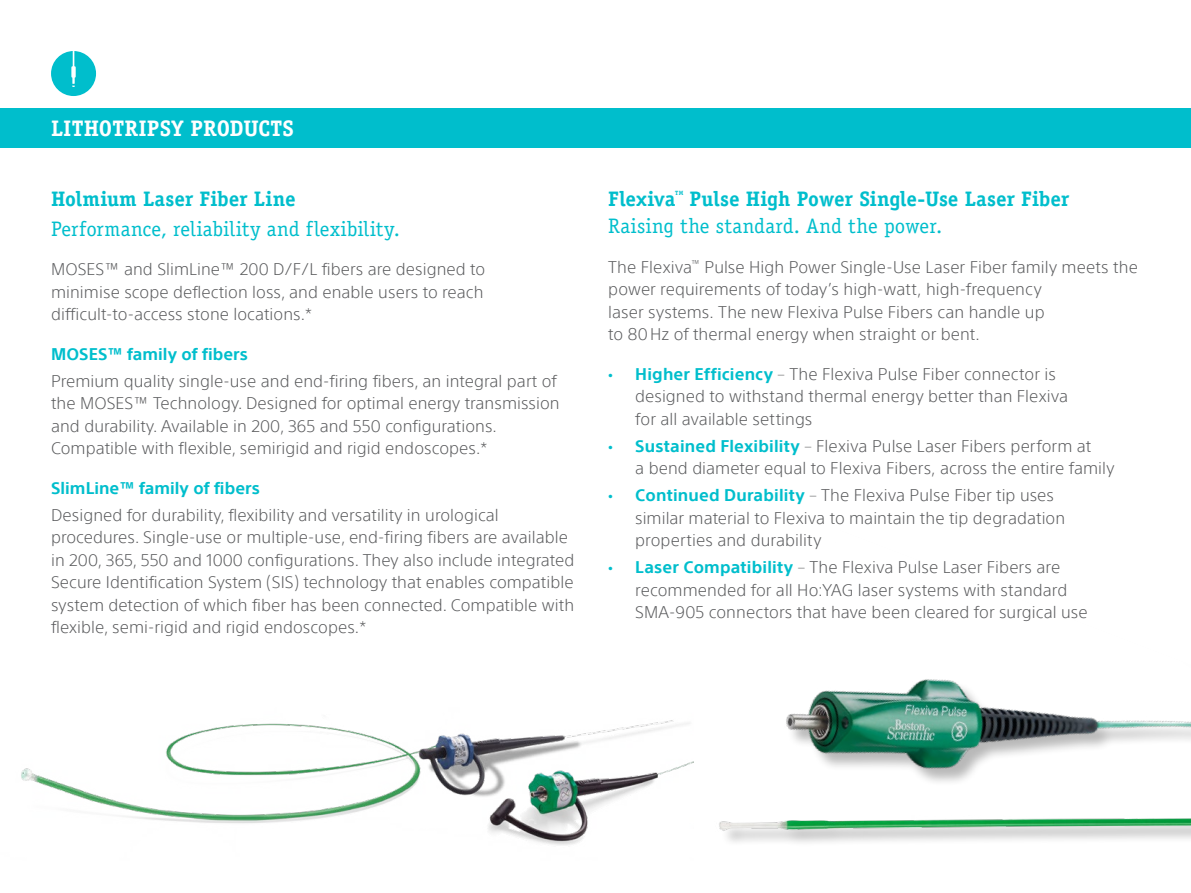
<style>
.page{position:relative;width:1191px;height:893px;background:#fff}
.page>*{position:absolute;margin:0;border:0;box-sizing:border-box;transform-origin:0 0}
.t1{font:700 22.5px "Officina Serif Std";letter-spacing:.01em;color:#fff}
.t2{font:21px "Officina Serif Std";letter-spacing:.015em;color:#00becc}
.t3{font:700 21px "Officina Serif Std";color:#00becc}
.t4{font:300 16.5px/22.5px "SST";letter-spacing:.005em;color:#58595b}
.t5{font:700 16.5px "SST";letter-spacing:.005em;color:#00becc}
.t6{font:700 6.15px "Officina Serif Std";color:#00becc}
.s1{font-weight:700;font-size:10.5px;color:#00becc}
.s2{font-weight:700;color:#00becc}
</style>
<div class="page">
<div style="left:0;top:108px;width:1191px;height:39px;background:#00becc"></div>
<div style="left:51px;top:51px;width:45px;height:45px;background:#00becc;border-radius:50%"></div>
<svg style="left:71px;top:51px;width:5px;height:36px"></svg>
<img style="left:21px;top:720px;width:672px;height:125px">
<img style="left:786px;top:679px;width:405px;height:96px">
<img style="left:719px;top:818px;width:472px;height:25px">
<h1 class="t1" style="left:51px;top:114px;width:244px">LITHOTRIPSY PRODUCTS</h1>
<p class="t3" style="left:51px;top:186px;width:246px">Holmium Laser Fiber Line</p>
<p class="t2" style="left:51px;top:216px;width:350px">Performance, reliability and flexibility.</p>
<p class="t4" style="left:51px;top:258px;width:436px;text-align:justify">MOSES™ and SlimLine™ 200 D/F/L fibers are designed to minimise scope deflection loss, and enable users to reach difficult-to-access stone locations.*</p>
<p class="t5" style="left:51px;top:344px;width:198px">MOSES™ family of fibers</p>
<p class="t4" style="left:51px;top:370px;width:510px">Premium quality single-use and end-firing fibers, an integral part of the MOSES™ Technology. Designed for optimal energy transmission and durability. Available in 200, 365 and 550 configurations.<br>Compatible with flexible, semirigid and rigid endoscopes.*</p>
<p class="t5" style="left:51px;top:478px;width:210px">SlimLine™ family of fibers</p>
<p class="t4" style="left:51px;top:504px;width:525px">Designed for durability, flexibility and versatility in urological procedures. Single-use or multiple-use, end-firing fibers are available in 200, 365, 550 and 1000 configurations. They also include integrated Secure Identification System (SIS) technology that enables compatible system detection of which fiber has been connected. Compatible with flexible, semi-rigid and rigid endoscopes.*</p>
<p class="t3" style="left:608px;top:186px;width:69px">Flexiva</p>
<p class="t6" style="left:675px;top:189px;width:10px">TM</p>
<p class="t3" style="left:689px;top:186px;width:381px">Pulse High Power Single-Use Laser Fiber</p>
<p class="t2" style="left:608px;top:214px;width:335px">Raising the standard. And the power.</p>
<p class="t4" style="left:608px;top:255px;width:531px">The Flexiva<sup>™</sup> Pulse High Power Single-Use Laser Fiber family meets the power requirements of today’s high-watt, high-frequency<br>laser systems. The new Flexiva Pulse Fibers can handle up<br>to 80Hz of thermal energy when straight or bent.</p>
<p class="t4" style="left:635px;top:362px;width:434px;text-indent:-27px"><span class="s1">•</span> <span class="s2">Higher Efficiency</span> – The Flexiva Pulse Fiber connector is designed to withstand thermal energy better than Flexiva for all available settings</p>
<p class="t4" style="left:635px;top:434px;width:480px;text-indent:-27px"><span class="s1">•</span> <span class="s2">Sustained Flexibility</span> – Flexiva Pulse Laser Fibers perform at<br>a bend diameter equal to Flexiva Fibers, across the entire family</p>
<p class="t4" style="left:635px;top:484px;width:431px;text-indent:-27px"><span class="s1">•</span> <span class="s2">Continued Durability</span> – The Flexiva Pulse Fiber tip uses similar material to Flexiva to maintain the tip degradation properties and durability</p>
<p class="t4" style="left:635px;top:556px;width:454px;text-indent:-27px"><span class="s1">•</span> <span class="s2">Laser Compatibility</span> – The Flexiva Pulse Laser Fibers are recommended for all Ho:YAG laser systems with standard<br>SMA-905 connectors that have been cleared for surgical use</p>
</div>
